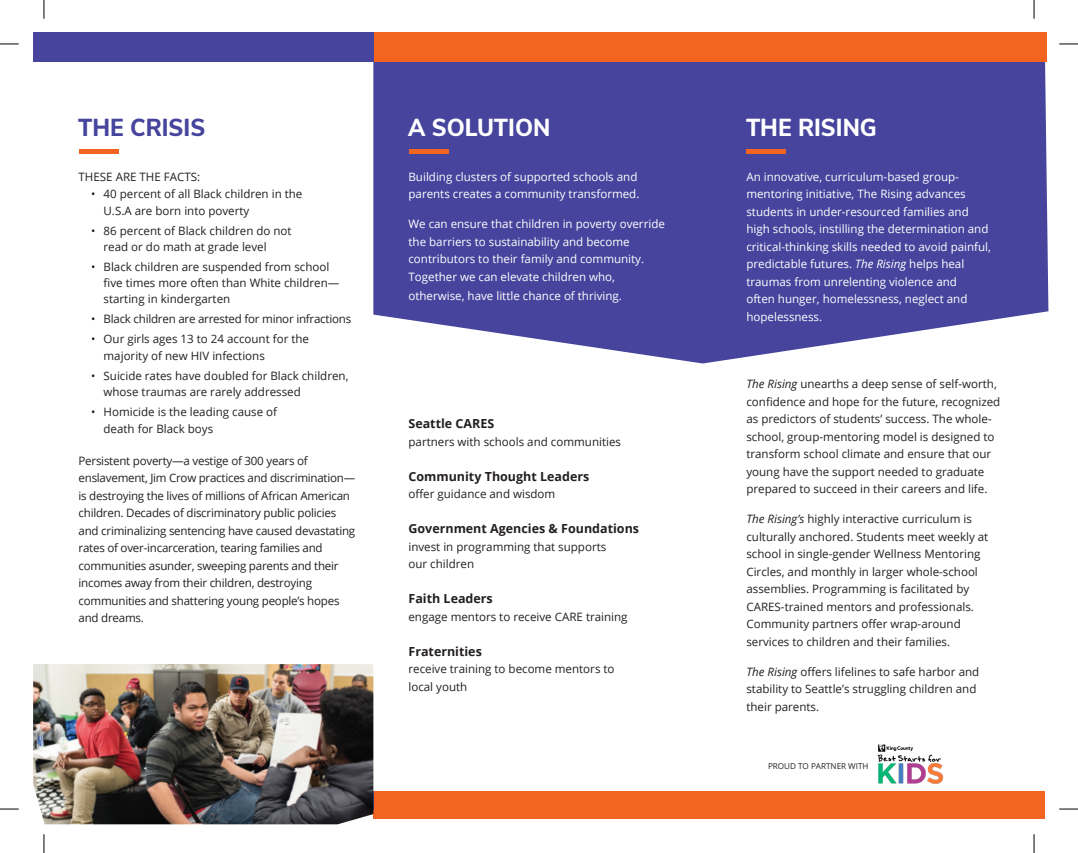
<style>
.page{position:relative;width:1078px;height:853px;background:#fff}
.page>*{position:absolute;margin:0;border:0;box-sizing:border-box;transform-origin:0 0}
.t1{font:800 24.62px "Nunito Sans";color:#fff;scale:.94 1}
.t2{font:800 24.62px "Nunito Sans";color:#46449c;scale:.94 1}
.t3{font:700 12.5px "Open Sans";color:#231f20}
.t4{font:11.5px/17.5px "Open Sans";color:#231f20}
.t5{font:11.5px/17.5px "Open Sans";color:#fff}
.t6{font:11.5px/17.5px "Open Sans";letter-spacing:-.02em;color:#231f20}
.t7{font:8.12px "Open Sans";color:#231f20}
.s1{font-style:italic}
</style>
<div class="page">
<svg style="left:373px;top:62px;width:675px;height:301px;background:#5654a4"></svg>
<div style="left:373px;top:791px;width:672px;height:28px;background:#f36421"></div>
<div style="left:373px;top:33px;width:674px;height:29px;background:#f36421"></div>
<div style="left:33px;top:33px;width:340px;height:29px;background:#46449c"></div>
<div style="left:409px;top:149px;width:39px;height:5px;background:#f36421"></div>
<div style="left:747px;top:149px;width:39px;height:5px;background:#f36421"></div>
<div style="left:79px;top:149px;width:39px;height:5px;background:#f36421"></div>
<img style="left:33px;top:664px;width:340px;height:160px">
<img style="left:877px;top:744px;width:67px;height:40px">
<svg style="left:0;top:43px;width:19px;height:2px"></svg>
<svg style="left:1059px;top:43px;width:19px;height:2px"></svg>
<svg style="left:0;top:808px;width:19px;height:2px"></svg>
<svg style="left:1059px;top:808px;width:19px;height:2px"></svg>
<svg style="left:43px;top:0;width:2px;height:19px"></svg>
<svg style="left:43px;top:834px;width:2px;height:19px"></svg>
<svg style="left:1033px;top:0;width:2px;height:19px"></svg>
<svg style="left:1033px;top:834px;width:2px;height:19px"></svg>
<p class="t2" style="left:78px;top:110px;width:137px">THE CRISIS</p>
<p class="t1" style="left:408px;top:110px;width:153px">A SOLUTION</p>
<p class="t1" style="left:746px;top:110px;width:141px">THE RISING</p>
<p class="t5" style="left:408px;top:168px;width:232px">Building clusters of supported schools and parents creates a community transformed.</p>
<p class="t5" style="left:408px;top:215px;width:258px">We can ensure that children in poverty override the barriers to sustainability and become contributors to their family and community.<br>Together we can elevate children who,</p>
<p class="t5" style="left:408px;top:286px;width:215px">otherwise, have little chance of thriving.</p>
<p class="t5" style="left:746px;top:168px;width:246px">An innovative, curriculum-based group&shy;mentoring initiative, The Rising advances students in under-resourced families and high schools, instilling the determination and critical-thinking skills needed to avoid painful, predictable futures. <span class="s1">The Rising</span> helps heal traumas from unrelenting violence and<br>often hunger, homelessness, neglect and hopelessness.</p>
<p class="t4" style="left:79px;top:168px;width:123px">THESE ARE THE FACTS:</p>
<p class="t4" style="left:104px;top:186px;width:200px;line-height:16.2px;text-indent:-12px">• 40 percent of all Black children in the<br>U.S.A are born into poverty</p>
<p class="t4" style="left:104px;top:222px;width:190px;line-height:16.2px;text-indent:-12px">• 86 percent of Black children do not read or do math at grade level</p>
<p class="t4" style="left:104px;top:258px;width:237px;line-height:16.2px;text-indent:-12px">• Black children are suspended from school five times more often than White children— starting in kindergarten</p>
<p class="t6" style="left:91px;top:310px;width:262px">• Black children are arrested for minor infractions</p>
<p class="t4" style="left:104px;top:331px;width:207px;line-height:16.2px;text-indent:-12px">• Our girls ages 13 to 24 account for the majority of new HIV infections</p>
<p class="t4" style="left:104px;top:367px;width:246px;line-height:16.2px;text-indent:-12px">• Suicide rates have doubled for Black children, whose traumas are rarely addressed</p>
<p class="t4" style="left:104px;top:403px;width:175px;text-indent:-12px">• Homicide is the leading cause of death for Black boys</p>
<p class="t6" style="left:79px;top:451px;width:231px">Persistent poverty—a vestige of 300 years of</p>
<p class="t6" style="left:79px;top:469px;width:278px">enslavement, Jim Crow practices and discrimination—</p>
<p class="t6" style="left:79px;top:486px;width:278px">is destroying the lives of millions of African American children. Decades of discriminatory public policies and criminalizing sentencing have caused devastating rates of over-incarceration, tearing families and communities asunder, sweeping parents and their incomes away from their children, destroying communities and shattering young people’s hopes and dreams.</p>
<p class="t4" style="left:746px;top:375px;width:255px"><span class="s1">The Rising</span> unearths a deep sense of self-worth, confidence and hope for the future, recognized as predictors of students’ success. The whole&shy;school, group-mentoring model is designed to transform school climate and ensure that our young have the support needed to graduate prepared to succeed in their careers and life.</p>
<p class="t4" style="left:746px;top:510px;width:243px"><span class="s1">The Rising’s</span> highly interactive curriculum is culturally anchored. Students meet weekly at school in single-gender Wellness Mentoring Circles, and monthly in larger whole-school assemblies. Programming is facilitated by CARES-trained mentors and professionals.<br>Community partners offer wrap-around services to children and their families.</p>
<p class="t4" style="left:746px;top:663px;width:234px"><span class="s1">The Rising</span> offers lifelines to safe harbor and stability to Seattle’s struggling children and their parents.</p>
<p class="t3" style="left:408px;top:415px;width:87px">Seattle CARES</p>
<p class="t4" style="left:408px;top:433px;width:214px">partners with schools and communities</p>
<p class="t3" style="left:408px;top:467px;width:182px">Community Thought Leaders</p>
<p class="t4" style="left:408px;top:485px;width:148px">offer guidance and wisdom</p>
<p class="t3" style="left:408px;top:520px;width:232px">Government Agencies &amp; Foundations</p>
<p class="t4" style="left:408px;top:538px;width:199px">invest in programming that supports</p>
<p class="t4" style="left:408px;top:555px;width:67px">our children</p>
<p class="t3" style="left:408px;top:590px;width:86px">Faith Leaders</p>
<p class="t4" style="left:408px;top:608px;width:221px">engage mentors to receive CARE training</p>
<p class="t3" style="left:408px;top:642px;width:75px">Fraternities</p>
<p class="t4" style="left:408px;top:660px;width:208px">receive training to become mentors to</p>
<p class="t4" style="left:408px;top:678px;width:60px">local youth</p>
<p class="t7" style="left:768px;top:761px;width:102px">PROUD TO PARTNER WITH</p>
</div>
